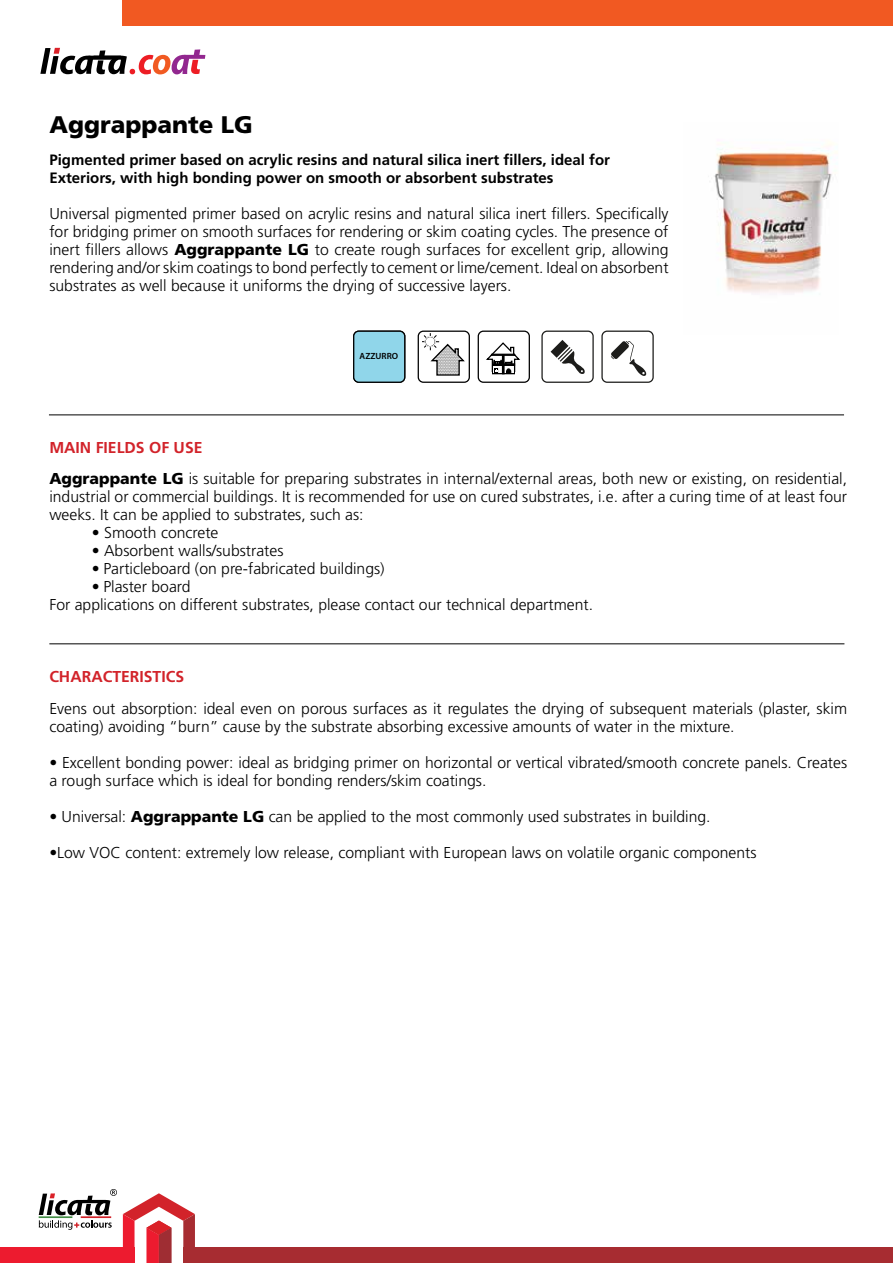
<style>
.page{position:relative;width:893px;height:1263px;background:#fff}
.page>*{position:absolute;margin:0;border:0;box-sizing:border-box;transform-origin:0 0}
.t1{font:900 24px "Frutiger";color:#000}
.t2{font:300 15.75px/18px "Frutiger";color:#000}
.t3{font:700 15.75px "Frutiger";color:#d2232a}
.t4{font:700 15px/18px "Frutiger";color:#000}
.t5{font:600 9px "Myriad Pro";color:#000}
.s1{font-weight:900}
.s2{font-weight:700;color:#d2232a}
</style>
<div class="page">
<div style="left:183px;top:1248px;width:710px;height:15px;background:#a72c31"></div>
<svg style="left:123px;top:1193px;width:72px;height:70px"></svg>
<svg style="left:39px;top:1189px;width:78px;height:41px"></svg>
<div style="left:0;top:1248px;width:134px;height:15px;background:#ed1b2f"></div>
<img style="left:714px;top:142px;width:118px;height:151px">
<hr style="left:49px;top:414px;width:795px;height:1px;background:#000">
<hr style="left:49px;top:643px;width:795px;height:1px;background:#000">
<div style="left:122px;top:0;width:771px;height:26px;background:#f15922"></div>
<svg style="left:40px;top:48px;width:165px;height:26px"></svg>
<div style="left:354px;top:331px;width:51px;height:51px;background:#90d6ea;border-radius:5px"></div>
<div style="left:353px;top:331px;width:52px;height:52px;border:1px solid #000;border-radius:5px"></div>
<div style="left:418px;top:331px;width:52px;height:52px;border:1px solid #000;border-radius:5px"></div>
<svg style="left:422px;top:333px;width:43px;height:43px"></svg>
<div style="left:541px;top:331px;width:53px;height:52px;border:1px solid #1d1d1b;border-radius:5px"></div>
<svg style="left:551px;top:340px;width:34px;height:34px"></svg>
<div style="left:601px;top:331px;width:53px;height:52px;border:1px solid #1d1d1b;border-radius:5px"></div>
<svg style="left:611px;top:341px;width:36px;height:35px"></svg>
<svg style="left:486px;top:342px;width:34px;height:33px"></svg>
<div style="left:478px;top:331px;width:52px;height:52px;border:1px solid #000;border-radius:5px"></div>
<h1 class="t1" style="left:49px;top:110px;width:205px">Aggrappante LG</h1>
<p class="t4" style="left:49px;top:150px;width:562px">Pigmented primer based on acrylic resins and natural silica inert fillers, ideal for<br>Exteriors, with high bonding power on smooth or absorbent substrates</p>
<p class="t2" style="left:49px;top:204px;width:621px;text-align:justify">Universal pigmented primer based on acrylic resins and natural silica inert fillers. Specifically for bridging primer on smooth surfaces for rendering or skim coating cycles. The presence of inert fillers allows <span class="s1">Aggrappante LG</span> to create rough surfaces for excellent grip, allowing rendering and/or skim coatings to bond perfectly to cement or lime/cement. Ideal on absorbent substrates as well because it uniforms the drying of successive layers.</p>
<p class="t5" style="left:360px;top:350px;width:40px">AZZURRO</p>
<p class="t2" style="left:49px;top:431px;width:799px;line-height:31.5px"><span class="s2">MAIN FIELDS OF USE<br></span><span class="s1">Aggrappante LG</span> is suitable for preparing substrates in internal/external areas, both new or existing, on residential,</p>
<p class="t2" style="left:49px;top:488px;width:799px">industrial or commercial buildings. It is recommended for use on cured substrates, i.e. after a curing time of at least four weeks. It can be applied to substrates, such as:</p>
<p class="t2" style="left:92px;top:524px;width:128px">• Smooth concrete</p>
<p class="t2" style="left:92px;top:542px;width:193px">• Absorbent walls/substrates</p>
<p class="t2" style="left:92px;top:560px;width:294px">• Particleboard (on pre-fabricated buildings)</p>
<p class="t2" style="left:49px;top:578px;width:545px;text-indent:43px">• Plaster board<br>For applications on different substrates, please contact our technical department.</p>
<p class="t3" style="left:49px;top:667px;width:136px">CHARACTERISTICS</p>
<p class="t2" style="left:49px;top:699px;width:799px">Evens out absorption: ideal even on porous surfaces as it regulates the drying of subsequent materials (plaster, skim coating) avoiding “burn” cause by the substrate absorbing excessive amounts of water in the mixture.</p>
<p class="t2" style="left:49px;top:753px;width:799px">• Excellent bonding power: ideal as bridging primer on horizontal or vertical vibrated/smooth concrete panels. Creates a rough surface which is ideal for bonding renders/skim coatings.</p>
<p class="t2" style="left:49px;top:807px;width:663px">• Universal: <span class="s1">Aggrappante LG</span> can be applied to the most commonly used substrates in building.</p>
<p class="t2" style="left:49px;top:843px;width:709px">•Low VOC content: extremely low release, compliant with European laws on volatile organic components</p>
</div>
